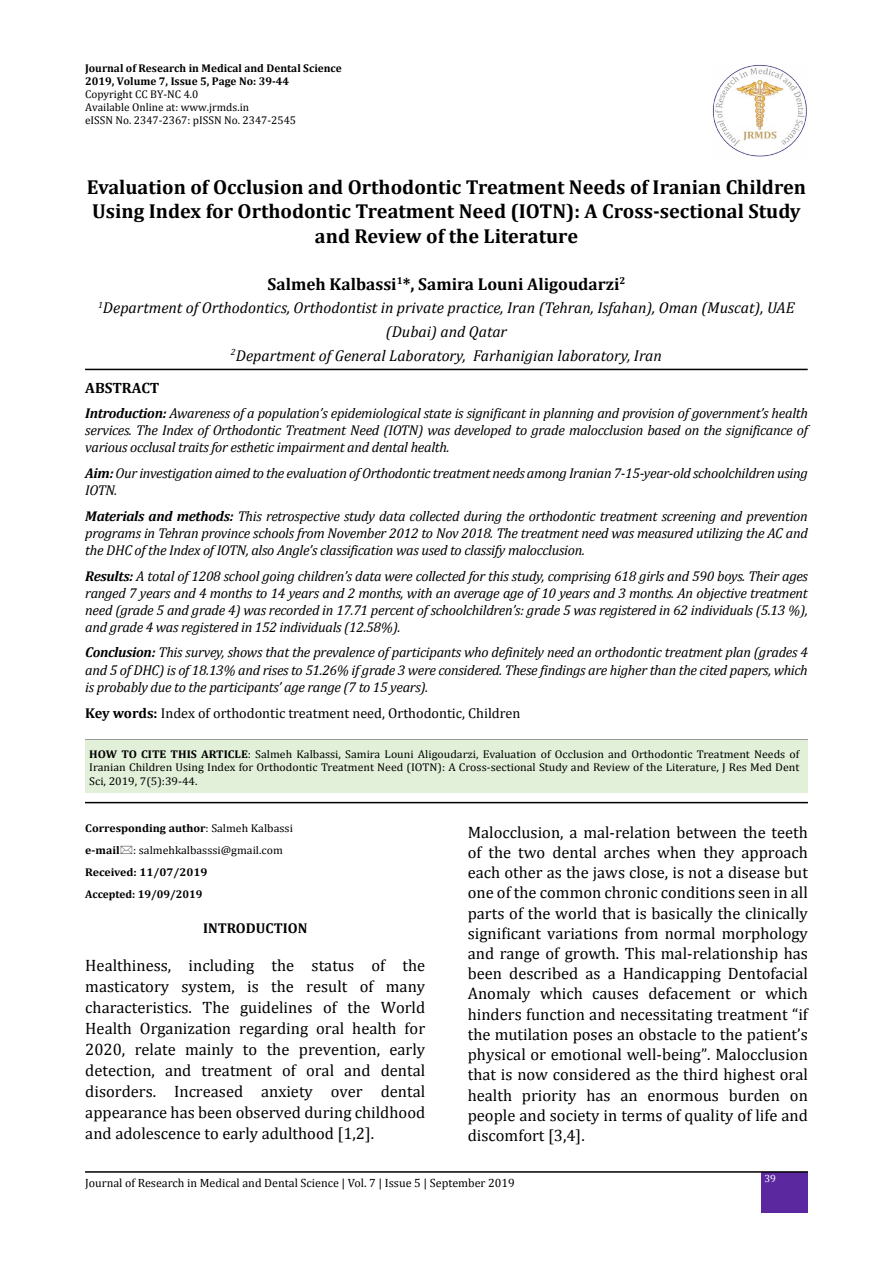
<style>
.page{position:relative;width:893px;height:1263px;background:#fff}
.page>*{position:absolute;margin:0;border:0;box-sizing:border-box;transform-origin:0 0}
.t1{font:700 20.25px/24.3px "Cambria";color:#000;text-align:center}
.t2{font:700 17.25px "Cambria";color:#000}
.t3{font:16.5px/20.2px "Cambria";color:#000;text-align:justify}
.t4{font:italic 15.75px/23.7px "Cambria";color:#000;text-align:center}
.t5{font:700 15px "Cambria";color:#000}
.t6{font:italic 14.25px/17.1px "Cambria";letter-spacing:-.02em;color:#000;text-align:justify}
.t7{font:14.25px "Cambria";color:#000}
.t8{font:700 14.25px "Cambria";color:#000}
.t9{font:12px "Cambria";color:#000}
.t10{font:11.25px/13.5px "Cambria";color:#000;text-align:justify;scale:1.05 1}
.t11{font:700 11.25px/22px "Cambria";color:#000;scale:1.05 1}
.t12{font:11.25px/12.9px "Cambria";color:#000}
.t13{font:700 11.25px/12.9px "Cambria";color:#000}
.t14{font:10.5px "Cambria";color:#fff}
.s1{font-weight:700}
.s2{font-weight:400}
</style>
<div class="page">
<div style="left:762px;top:1172px;width:46px;height:41px;background:#5b289f"></div>
<img style="left:712px;top:65px;width:95px;height:92px">
<hr style="left:85px;top:1171px;width:723px;height:2px;background:#000">
<hr style="left:85px;top:369px;width:723px;height:1px;background:#000">
<hr style="left:85px;top:740px;width:723px;height:1px;background:#000">
<div style="left:85px;top:741px;width:723px;height:52px;background:#e2f0d9"></div>
<hr style="left:85px;top:802px;width:723px;height:1px;background:#000">
<p class="t13" style="left:85px;top:62px;width:258px">Journal of Research in Medical and Dental Science<br>2019, Volume 7, Issue 5, Page No: 39-44</p>
<p class="t12" style="left:85px;top:88px;width:213px">Copyright CC BY-NC 4.0<br>Available Online at: www.jrmds.in<br>eISSN No. 2347-2367: pISSN No. 2347-2545</p>
<h1 class="t1" style="left:87px;top:174px;width:721px">Evaluation of Occlusion and Orthodontic Treatment Needs of Iranian Children<br>Using Index for Orthodontic Treatment Need (IOTN): A Cross-sectional Study and Review of the Literature</h1>
<p class="t2" style="left:267px;top:272px;width:359px">Salmeh Kalbassi<sup>1</sup>*, Samira Louni Aligoudarzi<sup>2</sup></p>
<p class="t4" style="left:98px;top:295px;width:698px"><sup>1</sup>Department of Orthodontics, Orthodontist in private practice, Iran (Tehran, Isfahan), Oman (Muscat), UAE (Dubai) and Qatar<br><sup>2</sup>Department of General Laboratory, Farhanigian laboratory, Iran</p>
<p class="t5" style="left:85px;top:377px;width:76px">ABSTRACT</p>
<p class="t6" style="left:85px;top:404px;width:724px"><span class="s1">Introduction:</span> Awareness of a population’s epidemiological state is significant in planning and provision of government’s health services. The Index of Orthodontic Treatment Need (IOTN) was developed to grade malocclusion based on the significance of various occlusal traits for esthetic impairment and dental health.</p>
<p class="t6" style="left:85px;top:464px;width:724px"><span class="s1">Aim:</span> Our investigation aimed to the evaluation of Orthodontic treatment needs among Iranian 7-15-year-old schoolchildren using<br>IOTN.</p>
<p class="t6" style="left:85px;top:507px;width:724px"><span class="s1">Materials and methods:</span> This retrospective study data collected during the orthodontic treatment screening and prevention programs in Tehran province schools from November 2012 to Nov 2018. The treatment need was measured utilizing the AC and the DHC of the Index of IOTN, also Angle’s classification was used to classify malocclusion.</p>
<p class="t6" style="left:85px;top:566px;width:724px"><span class="s1">Results:</span> A total of 1208 school going children’s data were collected for this study, comprising 618 girls and 590 boys. Their ages ranged 7 years and 4 months to 14 years and 2 months, with an average age of 10 years and 3 months. An objective treatment need (grade 5 and grade 4) was recorded in 17.71 percent of schoolchildren’s: grade 5 was registered in 62 individuals (5.13 %), and grade 4 was registered in 152 individuals (12.58%).</p>
<p class="t6" style="left:85px;top:643px;width:724px"><span class="s1">Conclusion:</span> This survey, shows that the prevalence of participants who definitely need an orthodontic treatment plan (grades 4 and 5 of DHC) is of 18.13% and rises to 51.26% if grade 3 were considered. These findings are higher than the cited papers, which is probably due to the participants’ age range (7 to 15 years).</p>
<p class="t7" style="left:85px;top:705px;width:437px"><span class="s1">Key words:</span> Index of orthodontic treatment need, Orthodontic, Children</p>
<p class="t10" style="left:89px;top:747px;width:678px"><span class="s1">HOW TO CITE THIS ARTICLE</span>: Salmeh Kalbassi, Samira Louni Aligoudarzi, Evaluation of Occlusion and Orthodontic Treatment Needs of Iranian Children Using Index for Orthodontic Treatment Need (IOTN): A Cross-sectional Study and Review of the Literature, J Res Med Dent Sci, 2019, 7(5):39-44.</p>
<p class="t11" style="left:85px;top:817px;width:199px">Corresponding author<span class="s2">: Salmeh Kalbassi </span>e-mail <span class="s2">: salmehkalbasssi@gmail.com<br></span>Received: 11/07/2019<br>Accepted: 19/09/2019</p>
<p class="t8" style="left:203px;top:918px;width:106px">INTRODUCTION</p>
<p class="t3" style="left:85px;top:954px;width:341px;line-height:21px">Healthiness, including the status of the masticatory system, is the result of many characteristics. The guidelines of the World Health Organization regarding oral health for 2020, relate mainly to the prevention, early detection, and treatment of oral and dental disorders. Increased anxiety over dental appearance has been observed during childhood and adolescence to early adulthood [1,2].</p>
<p class="t3" style="left:468px;top:822px;width:342px">Malocclusion, a mal-relation between the teeth of the two dental arches when they approach each other as the jaws close, is not a disease but one of the common chronic conditions seen in all parts of the world that is basically the clinically significant variations from normal morphology and range of growth. This mal-relationship has been described as a Handicapping Dentofacial Anomaly which causes defacement or which hinders function and necessitating treatment “if the mutilation poses an obstacle to the patient’s physical or emotional well-being”. Malocclusion that is now considered as the third highest oral health priority has an enormous burden on people and society in terms of quality of life and discomfort [3,4].</p>
<p class="t9" style="left:85px;top:1176px;width:431px">Journal of Research in Medical and Dental Science | Vol. 7 | Issue 5 | September 2019</p>
<p class="t14" style="left:764px;top:1172px;width:13px">39</p>
</div>
